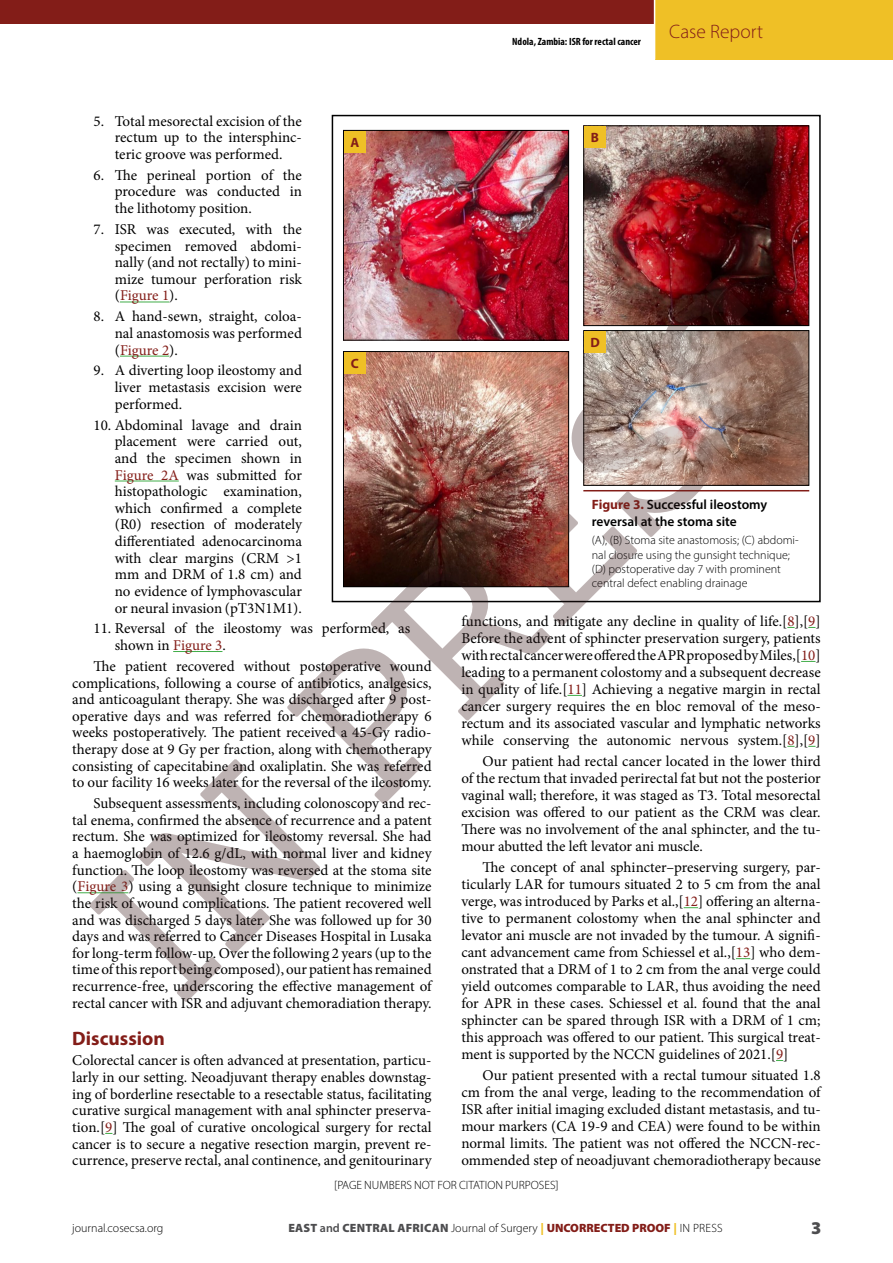
<style>
.page{position:relative;width:893px;height:1263px;background:#fff}
.page>*{position:absolute;margin:0;border:0;box-sizing:border-box;transform-origin:0 0}
.t1{font:300 19.5px "Myriad Pro";color:#831d18}
.ECAJS_Heading_1{font:700 19.5px "Myriad Pro";color:#831d18}
.t2{font:900 18px "Myriad Pro";color:#4d4d4f}
.ECAJS_Body_Text_Indent{font:15px/17px "Minion Pro";color:#000;text-align:justify}
.ECAJS_Body_Text{font:15px/17px "Minion Pro";color:#000;text-align:justify}
.ECAJS_Indented_List{font:15px/16.6px "Minion Pro";color:#000;text-align:justify}
.ECAJS_Table_Figure_Title{font:600 13.5px/16.2px "Myriad Pro";color:#000}
.ECAJS_Table_Text{font:700 13.5px "Myriad Pro";color:#831d18}
.ECAJS_Table_Figure_Legend{font:300 12px/14.4px "Myriad Pro";color:#000}
.t3{font:700 condensed 10.5px "Myriad Pro";color:#000}
.s1{color:#831d18}
.s2{font-weight:700;color:#831d18}
.s3{font-weight:900;color:#4d4d4f}
.s4{font-weight:600;color:#4d4d4f}
.s5{font-weight:900;color:#efc026}
.s6{font-weight:900;color:#831d18}
</style>
<div class="page">
<div style="left:655px;top:0;width:238px;height:60px;background:#efc026"></div>
<div style="left:0;top:0;width:654px;height:23px;background:#831d18"></div>
<hr style="left:77px;top:892px;width:51px;height:1px;background:#41ad49">
<hr style="left:583px;top:490px;width:226px;height:1px;background:#831d18">
<img style="left:585px;top:127px;width:222px;height:197px">
<div style="left:583px;top:125px;width:226px;height:201px;border:1px solid #000"></div>
<div style="left:584px;top:126px;width:22px;height:22px;background:#efc026"></div>
<img style="left:345px;top:132px;width:222px;height:146px">
<div style="left:343px;top:130px;width:226px;height:211px;border:1px solid #000"></div>
<div style="left:344px;top:131px;width:21px;height:21px;background:#efc026"></div>
<svg style="left:89px;top:278px;width:715px;height:724px"></svg>
<p class="ECAJS_Indented_List" style="left:115px;top:113px;width:189px;text-indent:-21px">5. Total mesorectal excision of the rectum up to the intersphinc&shy;teric groove was performed.</p>
<p class="ECAJS_Indented_List" style="left:115px;top:167px;width:189px;text-indent:-21px">6. The perineal portion of the procedure was conducted in the lithotomy position.</p>
<p class="ECAJS_Indented_List" style="left:115px;top:221px;width:189px;text-indent:-21px">7. ISR was executed, with the specimen removed abdomi&shy;nally (and not rectally) to mini&shy;mize tumour perforation risk (<span class="s1">Figure 1</span>).</p>
<p class="ECAJS_Indented_List" style="left:115px;top:308px;width:189px;text-indent:-21px">8. A hand-sewn, straight, coloa&shy;nal anastomosis was performed (<span class="s1">Figure 2</span>).</p>
<p class="ECAJS_Indented_List" style="left:115px;top:362px;width:189px;text-indent:-21px">9. A diverting loop ileostomy and liver metastasis excision were performed.</p>
<p class="ECAJS_Indented_List" style="left:115px;top:417px;width:189px;text-indent:-21px">10. Abdominal lavage and drain placement were carried out, and the specimen shown in <span class="s1">Figure 2A</span> was submitted for histopathologic examination, which confirmed a complete (R0) resection of moderately differentiated adenocarcinoma with clear margins (CRM &gt;1 mm and DRM of 1.8 cm) and no evidence of lymphovascular or neural invasion (pT3N1M1).</p>
<p class="ECAJS_Indented_List" style="left:115px;top:620px;width:297px;text-indent:-21px">11. Reversal of the ileostomy was performed, as shown in <span class="s1">Figure 3</span>.</p>
<p class="ECAJS_Body_Text_Indent" style="left:72px;top:658px;width:361px;text-indent:21px">The patient recovered without postoperative wound complications, following a course of antibiotics, analgesics, and anticoagulant therapy. She was discharged after 9 post&shy;operative days and was referred for chemoradiotherapy 6 weeks postoperatively. The patient received a 45-Gy radio&shy;therapy dose at 9 Gy per fraction, along with chemotherapy consisting of capecitabine and oxaliplatin. She was referred to our facility 16 weeks later for the reversal of the ileostomy.</p>
<p class="ECAJS_Body_Text_Indent" style="left:72px;top:795px;width:361px;text-indent:21px">Subsequent assessments, including colonoscopy and rec&shy;tal enema, confirmed the absence of recurrence and a patent rectum. She was optimized for ileostomy reversal. She had a haemoglobin of 12.6 g/dL, with normal liver and kidney function. The loop ileostomy was reversed at the stoma site (<span class="s1">Figure 3</span>) using a gunsight closure technique to minimize the risk of wound complications. The patient recovered well and was discharged 5 days later. She was followed up for 30 days and was referred to Cancer Diseases Hospital in Lusaka for long-term follow-up. Over the following 2 years (up to the time of this report being composed), our patient has remained recurrence-free, underscoring the effective management of rectal cancer with ISR and adjuvant chemoradiation therapy.</p>
<p class="ECAJS_Heading_1" style="left:72px;top:1025px;width:94px">Discussion</p>
<p class="ECAJS_Body_Text" style="left:72px;top:1052px;width:361px">Colorectal cancer is often advanced at presentation, particu&shy;larly in our setting. Neoadjuvant therapy enables downstag&shy;ing of borderline resectable to a resectable status, facilitating curative surgical management with anal sphincter preserva&shy;tion.[<span class="s1">9</span>] The goal of curative oncological surgery for rectal cancer is to secure a negative resection margin, prevent re&shy;currence, preserve rectal, anal continence, and genitourinary</p>
<p class="ECAJS_Table_Text" style="left:350px;top:133px;width:10px">A</p>
<p class="ECAJS_Table_Text" style="left:351px;top:355px;width:10px">C</p>
<p class="t3" style="left:512px;top:35px;width:130px">Ndola, Zambia: ISR for rectal cancer</p>
<h1 class="t1" style="left:669px;top:20px;width:95px">Case Report</h1>
<p class="ECAJS_Table_Text" style="left:591px;top:129px;width:10px">B</p>
<p class="ECAJS_Table_Text" style="left:590px;top:334px;width:11px">D</p>
<p class="ECAJS_Table_Figure_Title" style="left:592px;top:496px;width:177px"><span class="s2">Figure 3.</span> Successful ileostomy reversal at the stoma site</p>
<p class="ECAJS_Table_Figure_Legend" style="left:592px;top:533px;width:208px">(A), (B) Stoma site anastomosis; (C) abdomi&shy;nal closure using the gunsight technique; (D) postoperative day 7 with prominent central defect enabling drainage</p>
<p class="ECAJS_Body_Text" style="left:461px;top:613px;width:361px">functions, and mitigate any decline in quality of life.[<span class="s1">8</span>],[<span class="s1">9</span>] Before the advent of sphincter preservation surgery, patients with rectal cancer were offered the APR proposed by Miles,[<span class="s1">10</span>] leading to a permanent colostomy and a subsequent decrease in quality of life.[<span class="s1">11</span>] Achieving a negative margin in rectal cancer surgery requires the en bloc removal of the meso&shy;rectum and its associated vascular and lymphatic networks while conserving the autonomic nervous system.[<span class="s1">8</span>],[<span class="s1">9</span>]</p>
<p class="ECAJS_Body_Text_Indent" style="left:461px;top:753px;width:361px;text-indent:21px">Our patient had rectal cancer located in the lower third of the rectum that invaded perirectal fat but not the posterior vaginal wall; therefore, it was staged as T3. Total mesorectal excision was offered to our patient as the CRM was clear.<br>There was no involvement of the anal sphincter, and the tu&shy;mour abutted the left levator ani muscle.</p>
<p class="ECAJS_Body_Text_Indent" style="left:461px;top:859px;width:361px;text-indent:21px">The concept of anal sphincter–preserving surgery, par&shy;ticularly LAR for tumours situated 2 to 5 cm from the anal verge, was introduced by Parks et al.,[<span class="s1">12</span>] offering an alterna&shy;tive to permanent colostomy when the anal sphincter and levator ani muscle are not invaded by the tumour. A signifi&shy;cant advancement came from Schiessel et al.,[<span class="s1">13</span>] who dem&shy;onstrated that a DRM of 1 to 2 cm from the anal verge could yield outcomes comparable to LAR, thus avoiding the need for APR in these cases. Schiessel et al. found that the anal sphincter can be spared through ISR with a DRM of 1 cm; this approach was offered to our patient. This surgical treat&shy;ment is supported by the NCCN guidelines of 2021.[<span class="s1">9</span>]</p>
<p class="ECAJS_Body_Text_Indent" style="left:461px;top:1067px;width:361px;text-indent:21px">Our patient presented with a rectal tumour situated 1.8 cm from the anal verge, leading to the recommendation of ISR after initial imaging excluded distant metastasis, and tu&shy;mour markers (CA 19-9 and CEA) were found to be within normal limits. The patient was not offered the NCCN-rec&shy;ommended step of neoadjuvant chemoradiotherapy because</p>
<p class="ECAJS_Table_Figure_Legend" style="left:334px;top:1177px;width:226px">[PAGE NUMBERS NOT FOR CITATION PURPOSES]</p>
<p class="ECAJS_Table_Figure_Legend" style="left:72px;top:1221px;width:93px">journal.cosecsa.org</p>
<p class="ECAJS_Table_Figure_Legend" style="left:288px;top:1221px;width:436px"><span class="s3">EAST</span> <span class="s4">and</span> <span class="s3">CENTRAL AFRICAN</span> Journal of Surgery <span class="s5">|</span> <span class="s6">UNCORRECTED PROOF</span> <span class="s5">|</span> IN PRESS</p>
<p class="t2" style="left:811px;top:1216px;width:12px">3</p>
</div>
